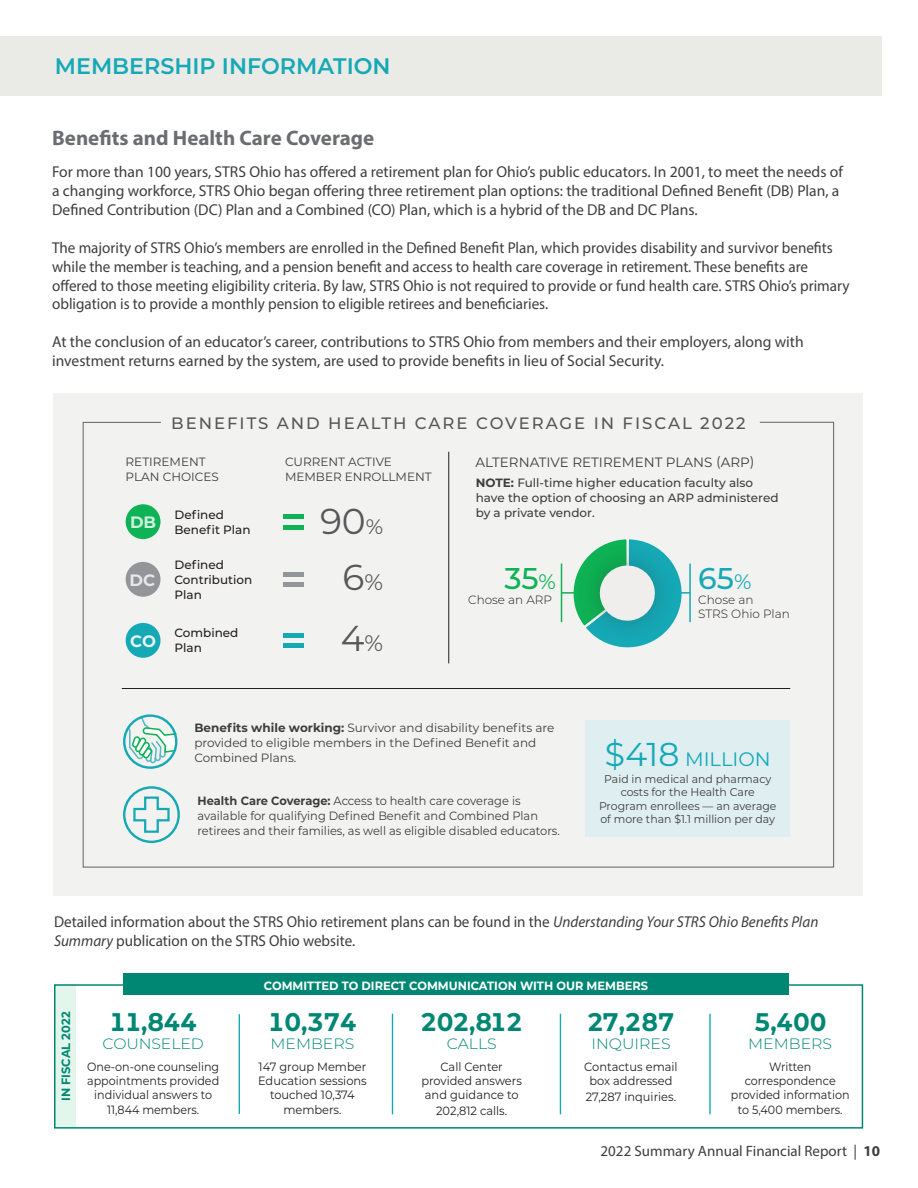
<style>
.page{position:relative;width:918px;height:1188px;background:#fff}
.page>*{position:absolute;margin:0;border:0;box-sizing:border-box;transform-origin:0 0}
.t1{font:36px "Montserrat";color:#57585a}
.t2{font:500 30px "Montserrat";color:#0db354}
.t3{font:500 30px "Montserrat";color:#15a9b6}
.plan_websites{font:700 25.5px "Montserrat";letter-spacing:-.01em;color:#008774;scale:.94 1}
.HEADER_-_SAFR{font:600 22.5px "Montserrat";color:#15a9b6}
.SUBHEAD{font:700 21px "Myriad Pro";color:#6c6d70}
.t4{font:19.5px "Montserrat";color:#15a9b6}
.Infographic_Header{font:500 16.5px "Montserrat";letter-spacing:.12em;color:#57585a}
.t5{font:700 16.5px "Montserrat";color:#cff0dd}
.t6{font:700 16.5px "Montserrat";color:#e6e7e9}
.t7{font:700 16.5px "Montserrat";color:#e8f3f5}
.BODY_-_SAFR{font:15.75px/18.9px "Myriad Pro";color:#3e3e3f;scale:.96 1}
.BODY_-_SAFR-2{font:15.75px/18.9px "Myriad Pro";color:#3e3e3f}
.plan_websites-2{font:300 15px "Montserrat";color:#008774;scale:1.05 1}
.t8{font:15px "Myriad Pro";color:#3e3e3f}
.t9{font:13.5px "Montserrat";color:#3e3e3f}
.t10{font:12px/15px "Montserrat";color:#3e3e3f}
.t11{font:12px/15px "Montserrat";color:#3e3e3f;scale:.95 1}
.t12{font:12px/14.4px "Montserrat";color:#231f20;text-align:center;scale:.95 1}
.t13{font:12px/14.4px "Montserrat";color:#231f20;text-align:center;scale:.93 1}
.t14{font:500 12px/15px "Montserrat";color:#3e3e3f}
.t15{font:500 12px "Montserrat";color:#231f20}
.Green_bold_table_hea{font:700 12px "Montserrat";color:#fff;scale:.95 1}
.t16{font:300 12px/14.1px "Montserrat";color:#231f20}
.Green_bold_table_hea-2{font:700 12px "Montserrat";color:#008774;scale:.95 1}
.t17{font:11.25px/13.5px "Montserrat";color:#3e3e3f;text-align:center}
.s1{font-weight:700}
.s2{font-size:21px}
.s3{font-size:22.5px}
.s4{font-weight:400;font-size:21px}
.s5{font-size:33px}
.s6{font-style:italic}
.s7{color:#008d7e}
</style>
<div class="page">
<div style="left:54px;top:984px;width:22px;height:144px;background:#e2f6eb"></div>
<div style="left:54px;top:393px;width:809px;height:503px;background:#f2f2f0"></div>
<svg style="left:82px;top:421px;width:752px;height:447px"></svg>
<div style="left:0;top:36px;width:881px;height:59px;background:#eaeae7"></div>
<svg style="left:123px;top:714px;width:54px;height:55px"></svg>
<div style="left:123px;top:714px;width:54px;height:55px;border:2px solid #15a9b6;border-radius:50%"></div>
<svg style="left:124px;top:787px;width:55px;height:55px"></svg>
<div style="left:123px;top:786px;width:57px;height:57px;border:2px solid #15a9b6;border-radius:50%"></div>
<svg style="left:132px;top:795px;width:39px;height:39px"></svg>
<hr style="left:448px;top:452px;width:1px;height:211px;background:#231f20">
<hr style="left:122px;top:688px;width:668px;height:1px;background:#231f20">
<div style="left:283px;top:514px;width:21px;height:5px;background:#0db354"></div>
<hr style="left:283px;top:525px;width:21px;height:4px;background:#0db354">
<div style="left:126px;top:504px;width:35px;height:35px;background:#0db354;border-radius:50%"></div>
<hr style="left:283px;top:572px;width:21px;height:4px;background:#939598">
<div style="left:283px;top:582px;width:21px;height:5px;background:#939598"></div>
<div style="left:126px;top:562px;width:35px;height:35px;background:#939598;border-radius:50%"></div>
<hr style="left:283px;top:633px;width:21px;height:4px;background:#15a9b6">
<div style="left:283px;top:643px;width:21px;height:5px;background:#15a9b6"></div>
<div style="left:126px;top:623px;width:35px;height:35px;background:#15a9b6;border-radius:50%"></div>
<div style="left:585px;top:720px;width:205px;height:117px;background:#deeef1"></div>
<hr style="left:239px;top:1014px;width:1px;height:100px;background:#15a9b6">
<hr style="left:392px;top:1014px;width:1px;height:100px;background:#15a9b6">
<hr style="left:560px;top:1014px;width:1px;height:100px;background:#15a9b6">
<hr style="left:709px;top:1014px;width:2px;height:100px;background:#15a9b6">
<div style="left:54px;top:984px;width:809px;height:145px;border:2px solid #008774"></div>
<div style="left:123px;top:974px;width:666px;height:21px;background:#008774"></div>
<hr style="left:561px;top:564px;width:1px;height:58px;background:#0db354">
<svg style="left:562px;top:533px;width:128px;height:123px"></svg>
<hr style="left:689px;top:564px;width:2px;height:58px;background:#15a9b6">
<p class="HEADER_-_SAFR" style="left:55px;top:50px;width:337px">MEMBERSHIP INFORMATION</p>
<p class="SUBHEAD" style="left:52px;top:124px;width:324px">Benefits and Health Care Coverage</p>
<p class="BODY_-_SAFR-2" style="left:52px;top:162px;width:792px">For more than 100 years, STRS Ohio has offered a retirement plan for Ohio’s public educators. In 2001, to meet the needs of a changing workforce, STRS Ohio began offering three retirement plan options: the traditional Defined Benefit (DB) Plan, a<br>Defined Contribution (DC) Plan and a Combined (CO) Plan, which is a hybrid of the DB and DC Plans.</p>
<p class="BODY_-_SAFR" style="left:52px;top:238px;width:832px">The majority of STRS Ohio’s members are enrolled in the Defined Benefit Plan, which provides disability and survivor benefits while the member is teaching, and a pension benefit and access to health care coverage in retirement. These benefits are offered to those meeting eligibility criteria. By law, STRS Ohio is not required to provide or fund health care. STRS Ohio’s primary obligation is to provide a monthly pension to eligible retirees and beneficiaries.</p>
<p class="BODY_-_SAFR-2" style="left:52px;top:332px;width:753px">At the conclusion of an educator’s career, contributions to STRS Ohio from members and their employers, along with investment returns earned by the system, are used to provide benefits in lieu of Social Security.</p>
<p class="Infographic_Header" style="left:171px;top:411px;width:576px">BENEFITS AND HEALTH CARE COVERAGE IN FISCAL 2022</p>
<p class="t10" style="left:126px;top:453px;width:95px">RETIREMENT<br>PLAN CHOICES</p>
<p class="t10" style="left:285px;top:453px;width:108px">CURRENT ACTIVE</p>
<p class="t9" style="left:475px;top:453px;width:281px">ALTERNATIVE RETIREMENT PLANS (ARP)</p>
<p class="t10" style="left:285px;top:468px;width:148px">MEMBER ENROLLMENT</p>
<p class="t14" style="left:476px;top:474px;width:304px"><span class="s1">NOTE:</span> Full-time higher education faculty also have the option of choosing an ARP administered by a private vendor.</p>
<p class="t1" style="left:320px;top:496px;width:65px">90<span class="s2">%</span></p>
<p class="t15" style="left:175px;top:507px;width:51px">Defined</p>
<p class="t5" style="left:130px;top:510px;width:28px">DB</p>
<p class="t15" style="left:175px;top:522px;width:78px">Benefit Plan</p>
<p class="t6" style="left:130px;top:568px;width:27px">DC</p>
<p class="t7" style="left:130px;top:629px;width:27px">CO</p>
<p class="t15" style="left:175px;top:557px;width:51px">Defined</p>
<p class="t15" style="left:175px;top:572px;width:79px">Contribution</p>
<p class="t15" style="left:175px;top:587px;width:29px">Plan</p>
<p class="t15" style="left:175px;top:625px;width:65px">Combined</p>
<p class="t15" style="left:175px;top:640px;width:29px">Plan</p>
<p class="t1" style="left:343px;top:553px;width:42px">6<span class="s3">%</span></p>
<p class="t1" style="left:341px;top:613px;width:44px">4<span class="s3">%</span></p>
<p class="t2" style="left:505px;top:557px;width:53px">35<span class="s4">%</span></p>
<p class="t3" style="left:698px;top:557px;width:55px">65<span class="s4">%</span></p>
<p class="t16" style="left:468px;top:593px;width:85px">Chose an ARP</p>
<p class="t16" style="left:698px;top:593px;width:93px">Chose an<br>STRS Ohio Plan</p>
<p class="t10" style="left:194px;top:720px;width:362px"><span class="s1">Benefits while working:</span> Survivor and disability benefits are provided to eligible members in the Defined Benefit and<br>Combined Plans.</p>
<p class="t11" style="left:197px;top:793px;width:383px"><span class="s1">Health Care Coverage:</span> Access to health care coverage is available for qualifying Defined Benefit and Combined Plan retirees and their families, as well as eligible disabled educators.</p>
<p class="t4" style="left:605px;top:746px;width:167px"><span class="s5">$418</span> MILLION</p>
<p class="t17" style="left:599px;top:772px;width:179px">Paid in medical and pharmacy costs for the Health Care<br>Program enrollees — an average of more than $1.1 million per day</p>
<p class="BODY_-_SAFR" style="left:54px;top:912px;width:798px">Detailed information about the STRS Ohio retirement plans can be found in the <span class="s6">Understanding Your STRS Ohio Benefits Plan<br>Summary</span> publication on the STRS Ohio website.</p>
<p class="Green_bold_table_hea-2" style="left:57px;top:1101px;width:96px;rotate:-90deg">IN FISCAL 2022</p>
<p class="plan_websites" style="left:109px;top:1004px;width:95px">11,844</p>
<p class="plan_websites-2" style="left:103px;top:1034px;width:98px">COUNSELED</p>
<p class="t13" style="left:87px;top:1059px;width:144px">One-on-one counseling appointments provided individual answers to<br>11,844 members.</p>
<p class="Green_bold_table_hea" style="left:264px;top:977px;width:406px">COMMITTED TO DIRECT COMMUNICATION WITH OUR MEMBERS</p>
<p class="plan_websites" style="left:268px;top:1004px;width:96px">10,374</p>
<p class="plan_websites-2" style="left:270px;top:1034px;width:81px">MEMBERS</p>
<p class="t12" style="left:258px;top:1059px;width:116px">147 group Member<br>Education sessions touched 10,374 members.</p>
<p class="plan_websites" style="left:421px;top:1004px;width:110px">202,812</p>
<p class="plan_websites-2" style="left:447px;top:1034px;width:49px">CALLS</p>
<p class="t12" style="left:422px;top:1059px;width:107px">Call Center provided answers and guidance to</p>
<p class="t12" style="left:436px;top:1103px;width:76px">202,812 calls.</p>
<p class="plan_websites" style="left:587px;top:1004px;width:95px">27,287</p>
<p class="plan_websites-2" style="left:591px;top:1034px;width:77px"><span class="s7">I</span>NQUIRES</p>
<p class="t12" style="left:584px;top:1059px;width:100px">Contactus email box addressed</p>
<p class="t12" style="left:586px;top:1089px;width:96px">27,287 inquiries.</p>
<p class="plan_websites" style="left:754px;top:1004px;width:79px">5,400</p>
<p class="plan_websites-2" style="left:748px;top:1034px;width:81px">MEMBERS</p>
<p class="t13" style="left:731px;top:1059px;width:129px">Written correspondence provided information to 5,400 members.</p>
<p class="t8" style="left:601px;top:1141px;width:281px">2022 Summary Annual Financial Report | <span class="s1">10</span></p>
</div>
